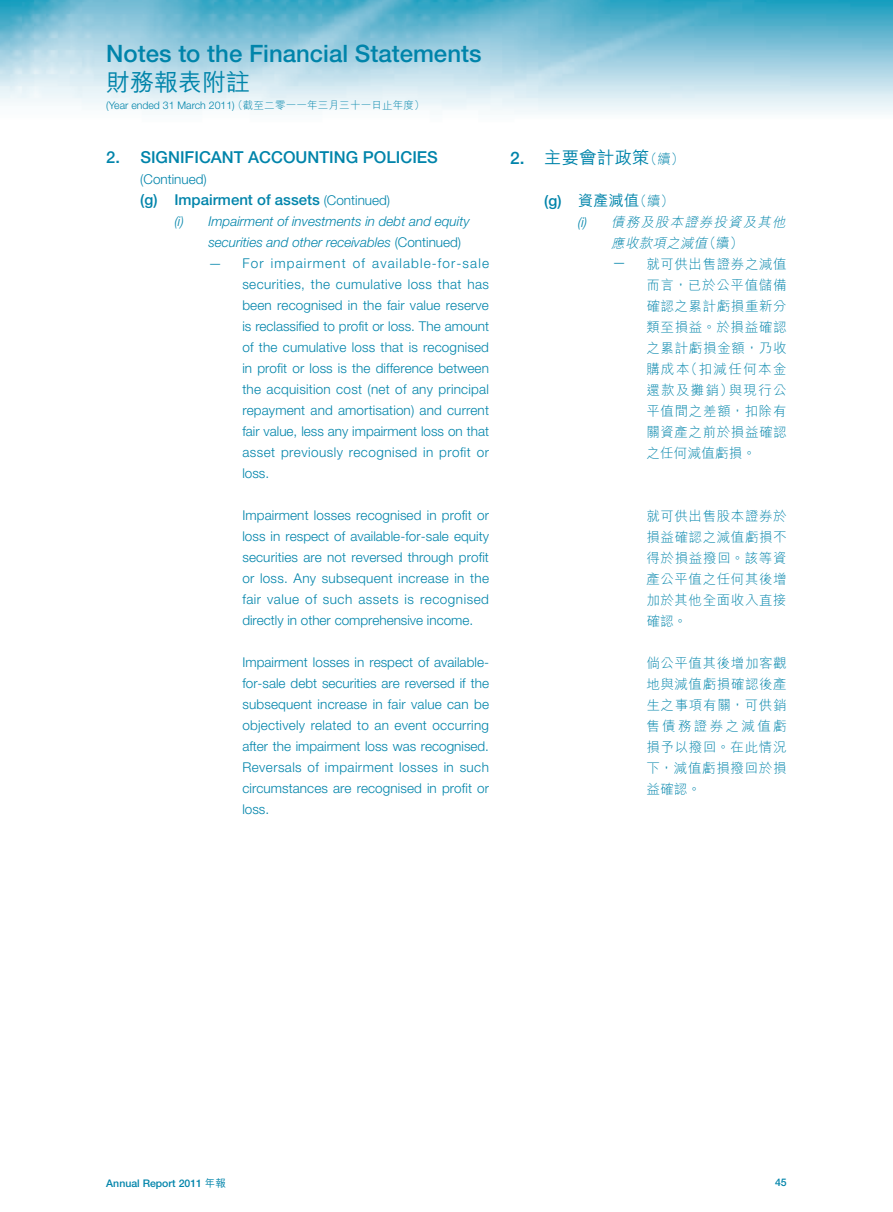
<style>
.page{position:relative;width:893px;height:1212px;background:#fff}
.page>*{position:absolute;margin:0;border:0;box-sizing:border-box;transform-origin:0 0}
.t1{font:500 24px "Helvetica Neue LT Std";color:#0084aa}
.t2{font:24px "M Hei HK Medium B5 pc H";color:#0084aa}
.t3{font:17.25px "M Hei HK Medium B5 pc H";letter-spacing:.02em;color:#0084aa}
.t4{font:500 16.5px "Helvetica Neue LT Std";color:#0084aa}
.t5{font:500 15px "Helvetica Neue LT Std";color:#0084aa}
.t6{font:15px "M Hei HK Medium B5 pc H";color:#0084aa}
.t7{font:300 13.5px/21px "Helvetica Neue LT Std";letter-spacing:.005em;color:#0084aa;text-align:justify}
.t8{font:13.5px/21px "M Hei HK Light B5 pc H";letter-spacing:.05em;color:#0084aa;text-align:justify}
.t9{font:italic 300 13.5px/21px "Helvetica Neue LT Std";color:#0084aa}
.t10{font:italic 13.5px/21px "M Hei HK Light B5 pc H";color:#0084aa}
.t11{font:300 10.5px "Helvetica Neue LT Std";color:#0084aa}
.t12{font:500 10.5px "Helvetica Neue LT Std";color:#0084aa}
.s1{font-family:"M Hei HK Light B5 pc H";font-weight:400}
.s2{font-weight:300;font-size:13.5px}
.s3{font-style:normal}
.s4{font-family:"Helvetica Neue LT Std";font-weight:500}
.s5{font-family:"M Hei HK Light B5 pc H";font-size:13.5px}
.s6{font-family:"Helvetica Neue LT Std";font-weight:300}
.s7{font-family:"M Hei HK Medium B5 pc H";font-weight:400}
</style>
<div class="page">
<img style="left:0;top:0;width:893px;height:114px">
<h1 class="t1" style="left:106px;top:45px;width:377px">Notes to the Financial Statements</h1>
<h1 class="t2" style="left:106px;top:73px;width:145px">財務報表附註</h1>
<p class="t11" style="left:106px;top:102px;width:320px">(Year ended 31 March 2011) <span class="s1">（截至二零一一年三月三十一日止年度）</span></p>
<p class="t4" style="left:106px;top:151px;width:333px">2. SIGNIFICANT ACCOUNTING POLICIES</p>
<p class="t7" style="left:140px;top:170px;width:68px">(Continued)</p>
<p class="t5" style="left:140px;top:194px;width:251px">(g) Impairment of assets <span class="s2">(Continued)</span></p>
<p class="t9" style="left:208px;top:212px;width:263px;text-indent:-34px">(i) Impairment of investments in debt and equity securities and other receivables <span class="s3">(Continued)</span></p>
<p class="t7" style="left:242px;top:254px;width:248px;text-indent:-34px">— For impairment of available-for-sale securities, the cumulative loss that has been recognised in the fair value reserve is reclassified to profit or loss. The amount of the cumulative loss that is recognised in profit or loss is the difference between the acquisition cost (net of any principal repayment and amortisation) and current fair value, less any impairment loss on that asset previously recognised in profit or loss.</p>
<p class="t7" style="left:242px;top:506px;width:248px">Impairment losses recognised in profit or loss in respect of available-for-sale equity securities are not reversed through profit or loss. Any subsequent increase in the fair value of such assets is recognised directly in other comprehensive income.</p>
<p class="t7" style="left:242px;top:653px;width:248px">Impairment losses in respect of available&shy;for-sale debt securities are reversed if the subsequent increase in fair value can be objectively related to an event occurring after the impairment loss was recognised.<br>Reversals of impairment losses in such circumstances are recognised in profit or loss.</p>
<p class="t3" style="left:510px;top:151px;width:176px"><span class="s4">2.</span> 主要會計政策<span class="s5">（續）</span></p>
<p class="t6" style="left:544px;top:195px;width:131px"><span class="s4">(g)</span> 資產減值<span class="s5">（續）</span></p>
<p class="t10" style="left:611px;top:213px;width:178px;text-indent:-34px"><span class="s6">(i)</span> 債務及股本證券投資及其他應收款項之減值<span class="s3">（續）</span></p>
<p class="t8" style="left:646px;top:255px;width:142px;text-indent:-34px"><sup>—</sup> 就可供出售證券之減值而言，已於公平值儲備確認之累計虧損重新分類至損益。於損益確認之累計虧損金額，乃收購成本（扣減任何本金還款及攤銷）與現行公平值間之差額，扣除有關資產之前於損益確認之任何減值虧損。</p>
<p class="t8" style="left:646px;top:508px;width:142px">就可供出售股本證券於損益確認之減值虧損不得於損益撥回。該等資產公平值之任何其後增加於其他全面收入直接確認。</p>
<p class="t8" style="left:646px;top:655px;width:142px">倘公平值其後增加客觀地與減值虧損確認後產生之事項有關，可供銷售債務證券之減值虧損予以撥回。在此情況下，減值虧損撥回於損益確認。</p>
<p class="t12" style="left:106px;top:1179px;width:121px">Annual Report 2011 <span class="s7">年報</span></p>
<p class="t12" style="left:775px;top:1179px;width:13px">45</p>
</div>
